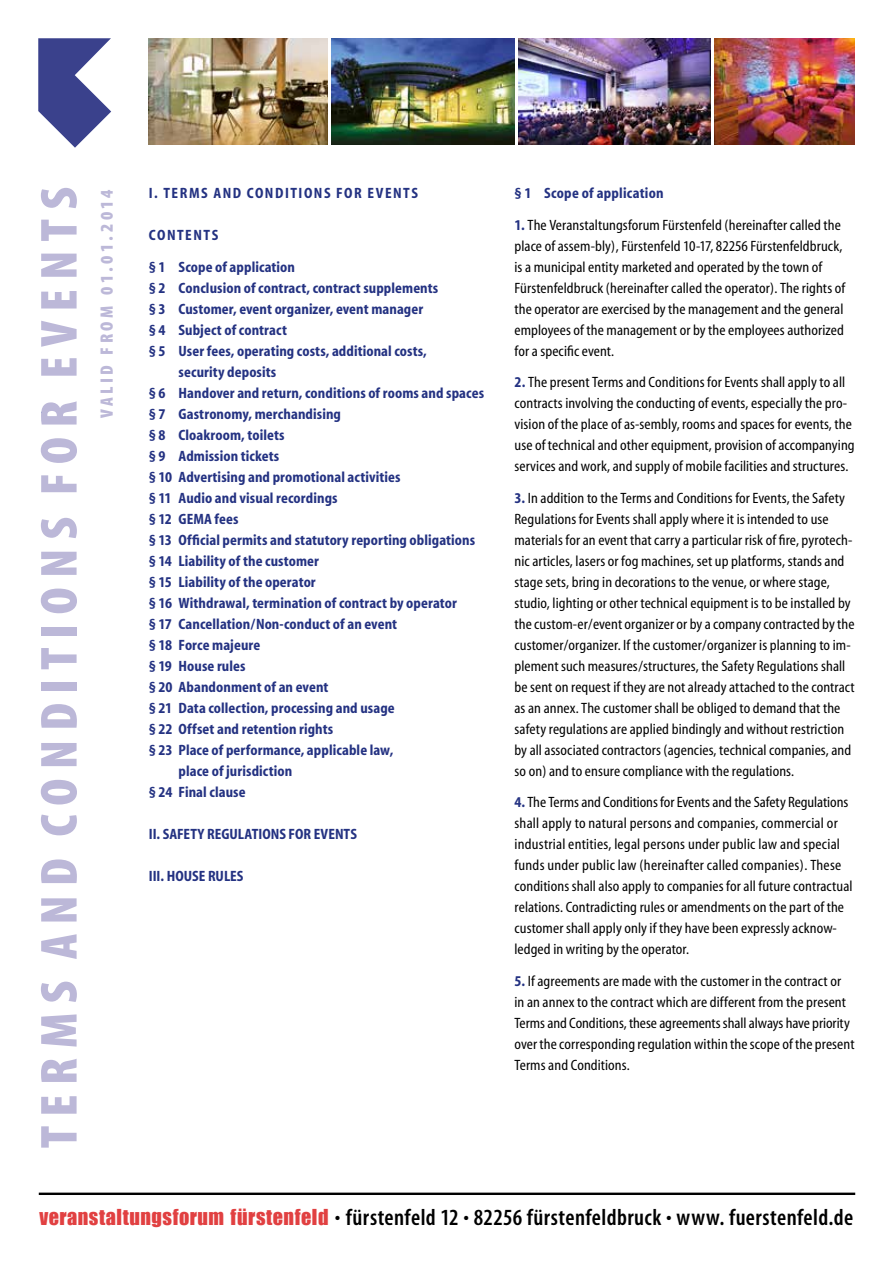
<style>
.page{position:relative;width:893px;height:1263px;background:#fff}
.page>*{position:absolute;margin:0;border:0;box-sizing:border-box;transform-origin:0 0}
.t1{font:52.5px "Myriad MM 830 300";letter-spacing:.17em;color:#bcb8d8;scale:1.04 1}
.t2{font:23.25px "Myriad MM 565 300";letter-spacing:.02em;color:#000}
.t3{font:18px "Myriad MM 830 300";letter-spacing:.18em;color:#bcb8d8;scale:1.04 1}
.t4{font:15px/21px "Myriad MM 400 400";letter-spacing:.005em;color:#000}
.t5{font:15px/31.5px "Myriad MM 700 400";letter-spacing:.005em;color:#243282}
.t6{font:15px "Myriad MM 700 400";letter-spacing:.1em;color:#243282}
.s1{font-family:"Myriad MM 700 400";color:#243282}
.s2{font-family:"Impact";font-size:20.25px;color:#e14041}
.s3{font-size:20.55px}
</style>
<div class="page">
<hr style="left:39px;top:1192px;width:816px;height:3px;background:#000">
<svg style="left:38px;top:38px;width:73px;height:110px"></svg>
<img style="left:149px;top:38px;width:178px;height:107px">
<img style="left:332px;top:38px;width:182px;height:107px">
<img style="left:519px;top:38px;width:191px;height:107px">
<img style="left:714px;top:38px;width:141px;height:107px">
<h1 class="t1" style="left:34px;top:1148px;width:926px;rotate:-90deg">TERMS AND CONDITIONS FOR EVENTS</h1>
<p class="t6" style="left:149px;top:186px;width:271px">I. TERMS AND CONDITIONS FOR EVENTS</p>
<p class="t3" style="left:98px;top:418px;width:222px;rotate:-90deg">valid from 01.01.2014</p>
<p class="t5" style="left:149px;top:220px;width:148px">Contents<br>§ 1 Scope of application</p>
<p class="t5" style="left:149px;top:273px;width:291px">§ 2 Conclusion of contract, contract supplements</p>
<p class="t5" style="left:149px;top:294px;width:276px">§ 3 Customer, event organizer, event manager</p>
<p class="t5" style="left:149px;top:315px;width:140px">§ 4 Subject of contract</p>
<p class="t5" style="left:149px;top:336px;width:280px">§ 5 User fees, operating costs, additional costs,</p>
<p class="t5" style="left:179px;top:357px;width:99px">security deposits</p>
<p class="t5" style="left:149px;top:378px;width:337px">§ 6 Handover and return, conditions of rooms and spaces</p>
<p class="t5" style="left:149px;top:399px;width:194px">§ 7 Gastronomy, merchandising</p>
<p class="t5" style="left:149px;top:420px;width:137px">§ 8 Cloakroom, toilets</p>
<p class="t5" style="left:149px;top:441px;width:132px">§ 9 Admission tickets</p>
<p class="t5" style="left:149px;top:462px;width:253px">§ 10 Advertising and promotional activities</p>
<p class="t5" style="left:149px;top:483px;width:190px">§ 11 Audio and visual recordings</p>
<p class="t5" style="left:149px;top:504px;width:91px">§ 12 GEMA fees</p>
<p class="t5" style="left:149px;top:525px;width:328px">§ 13 Official permits and statutory reporting obligations</p>
<p class="t5" style="left:149px;top:546px;width:172px">§ 14 Liability of the customer</p>
<p class="t5" style="left:149px;top:567px;width:168px">§ 15 Liability of the operator</p>
<p class="t5" style="left:149px;top:588px;width:310px">§ 16 Withdrawal, termination of contract by operator</p>
<p class="t5" style="left:149px;top:609px;width:250px">§ 17 Cancellation/Non-conduct of an event</p>
<p class="t5" style="left:149px;top:630px;width:113px">§ 18 Force majeure</p>
<p class="t5" style="left:149px;top:651px;width:98px">§ 19 House rules</p>
<p class="t5" style="left:149px;top:672px;width:181px">§ 20 Abandonment of an event</p>
<p class="t5" style="left:149px;top:693px;width:247px">§ 21 Data collection, processing and usage</p>
<p class="t5" style="left:149px;top:714px;width:186px">§ 22 Offset and retention rights</p>
<p class="t5" style="left:149px;top:735px;width:246px">§ 23 Place of performance, applicable law,</p>
<p class="t5" style="left:179px;top:756px;width:115px">place of jurisdiction</p>
<p class="t5" style="left:149px;top:777px;width:98px">§ 24 Final clause</p>
<p class="t5" style="left:149px;top:819px;width:29px">II. Safet</p>
<p class="t5" style="left:197px;top:819px;width:26px">y Regulations</p>
<p class="t5" style="left:289px;top:819px;width:41px">for Events</p>
<p class="t5" style="left:149px;top:861px;width:35px">III. House</p>
<p class="t5" style="left:208px;top:861px;width:16px">Rules</p>
<p class="t5" style="left:514px;top:178px;width:151px">§ 1 Scope of application</p>
<p class="t4" style="left:514px;top:215px;width:332px"><span class="s1">1.</span> The Veranstaltungsforum Fürstenfeld (hereinafter called the place of assem-bly), Fürstenfeld 10-17, 82256 Fürstenfeldbruck, is a municipal entity marketed and operated by the town of Fürstenfeldbruck (hereinafter called the operator). The rights of the operator are exercised by the management and the general employees of the management or by the employees authorized for a specific event.</p>
<p class="t4" style="left:514px;top:373px;width:342px"><span class="s1">2.</span> The present Terms and Conditions for Events shall apply to all contracts involving the conducting of events, especially the pro&shy;vision of the place of as-sembly, rooms and spaces for events, the use of technical and other equipment, provision of accompanying services and work, and supply of mobile facilities and structures.</p>
<p class="t4" style="left:514px;top:488px;width:342px"><span class="s1">3.</span> In addition to the Terms and Conditions for Events, the Safety Regulations for Events shall apply where it is intended to use materials for an event that carry a particular risk of fire, pyrotech&shy;nic articles, lasers or fog machines, set up platforms, stands and stage sets, bring in decorations to the venue, or where stage, studio, lighting or other technical equipment is to be installed by the custom-er/event organizer or by a company contracted by the customer/organizer. If the customer/organizer is planning to im&shy;plement such measures/structures, the Safety Regulations shall be sent on request if they are not already attached to the contract as an annex. The customer shall be obliged to demand that the safety regulations are applied bindingly and without restriction by all associated contractors (agencies, technical companies, and so on) and to ensure compliance with the regulations.</p>
<p class="t4" style="left:514px;top:793px;width:339px"><span class="s1">4.</span> The Terms and Conditions for Events and the Safety Regulations shall apply to natural persons and companies, commercial or industrial entities, legal persons under public law and special funds under public law (hereinafter called companies). These conditions shall also apply to companies for all future contractual relations. Contradicting rules or amendments on the part of the customer shall apply only if they have been expressly acknow&shy;ledged in writing by the operator.</p>
<p class="t4" style="left:514px;top:971px;width:342px"><span class="s1">5.</span> If agreements are made with the customer in the contract or in an annex to the contract which are different from the present Terms and Conditions, these agreements shall always have priority over the corresponding regulation within the scope of the present Terms and Conditions.</p>
<h2 class="t2" style="left:39px;top:1205px;width:815px"><span class="s2">veranstaltungsforum fürstenfeld</span> <span class="s3">•</span> fürstenfeld 12 <span class="s3">•</span> 82256 fürstenfeldbruck <span class="s3">•</span> www. fuerstenfeld.de</h2>
</div>
